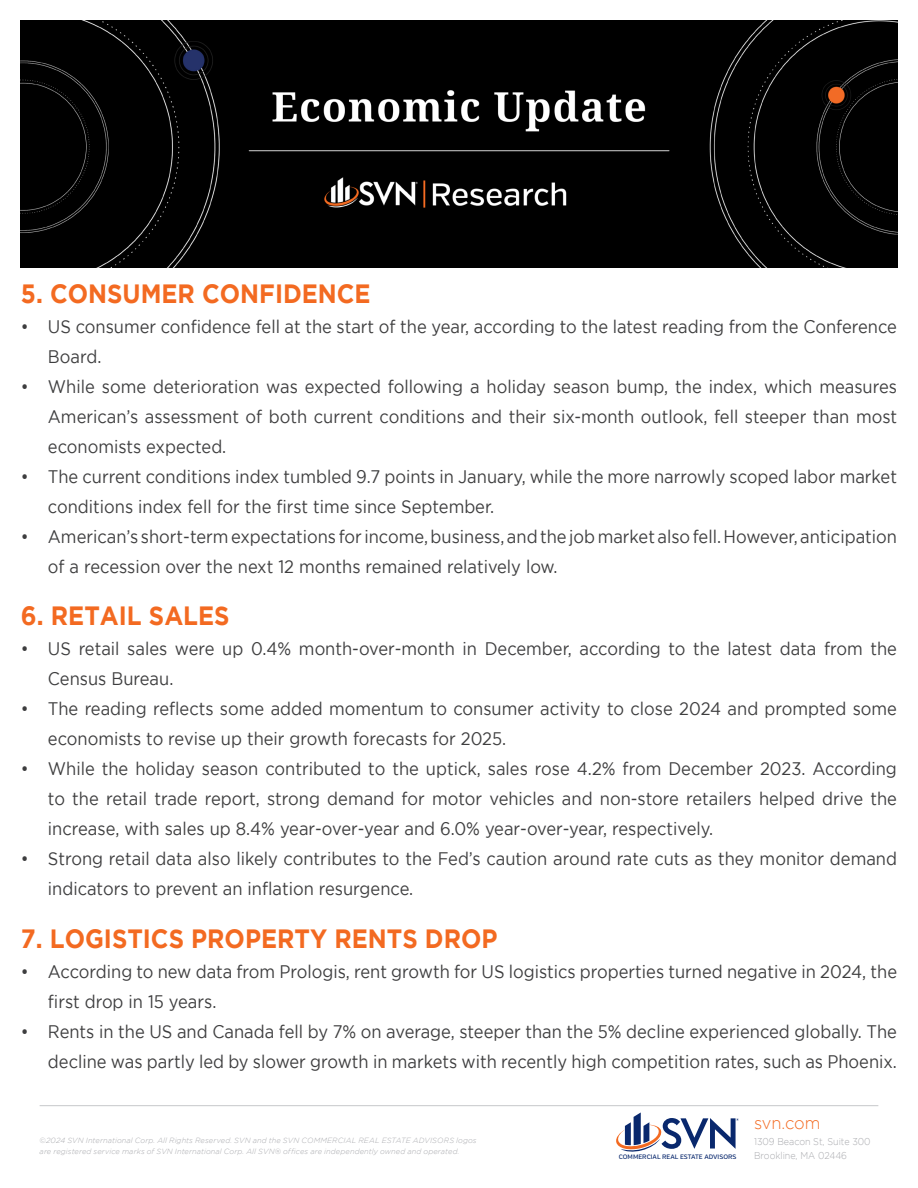
<style>
.page{position:relative;width:918px;height:1188px;background:#fff}
.page>*{position:absolute;margin:0;border:0;box-sizing:border-box;transform-origin:0 0}
.t1{font:700 26.4px "Gotham";color:#f36a21;scale:.91 1}
.t2{font:18.15px/30px "Gotham";color:#3e3e3f;scale:.91 1}
.t3{font:300 17.4px "Gotham";letter-spacing:-.01em;color:#f36a21;scale:.95 1}
.t4{font:300 9.9px/13.5px "Gotham";color:#a8a9ad;scale:.91 1}
.t5{font:italic 300 7.5px/10.5px "Gotham";letter-spacing:.015em;color:#a8a9ad}
.t6{font:500 6.45px "Verb";color:#09286d}
</style>
<div class="page">
<hr style="left:40px;top:1105px;width:838px;height:1px;background:#c7c8ca">
<svg style="left:616px;top:1112px;width:123px;height:40px"></svg>
<img style="left:21px;top:21px;width:876px;height:247px">
<p class="t1" style="left:21px;top:278px;width:386px">5. CONSUMER CONFIDENCE</p>
<p class="t2" style="left:48px;top:311px;width:935px;text-indent:-27px">• US consumer confidence fell at the start of the year, according to the latest reading from the Conference<br>Board.</p>
<p class="t2" style="left:48px;top:371px;width:935px;text-align:justify;text-indent:-27px">• While some deterioration was expected following a holiday season bump, the index, which measures American’s assessment of both current conditions and their six-month outlook, fell steeper than most economists expected.</p>
<p class="t2" style="left:48px;top:461px;width:935px;text-indent:-27px">• The current conditions index tumbled 9.7 points in January, while the more narrowly scoped labor market conditions index fell for the first time since September.</p>
<p class="t2" style="left:48px;top:521px;width:935px;text-indent:-27px">• American’s short-term expectations for income, business, and the job market also fell. However, anticipation of a recession over the next 12 months remained relatively low.</p>
<p class="t1" style="left:21px;top:601px;width:231px">6. RETAIL SALES</p>
<p class="t2" style="left:48px;top:633px;width:934px;text-indent:-27px">• US retail sales were up 0.4% month-over-month in December, according to the latest data from the<br>Census Bureau.</p>
<p class="t2" style="left:48px;top:693px;width:935px;text-indent:-27px">• The reading reflects some added momentum to consumer activity to close 2024 and prompted some economists to revise up their growth forecasts for 2025.</p>
<p class="t2" style="left:48px;top:753px;width:935px;text-align:justify;text-indent:-27px">• While the holiday season contributed to the uptick, sales rose 4.2% from December 2023. According to the retail trade report, strong demand for motor vehicles and non-store retailers helped drive the increase, with sales up 8.4% year-over-year and 6.0% year-over-year, respectively.</p>
<p class="t2" style="left:48px;top:843px;width:935px;text-indent:-27px">• Strong retail data also likely contributes to the Fed’s caution around rate cuts as they monitor demand indicators to prevent an inflation resurgence.</p>
<p class="t1" style="left:21px;top:923px;width:525px">7. LOGISTICS PROPERTY RENTS DROP</p>
<p class="t2" style="left:48px;top:956px;width:935px;text-indent:-27px">• According to new data from Prologis, rent growth for US logistics properties turned negative in 2024, the first drop in 15 years.</p>
<p class="t2" style="left:21px;top:1016px;width:964px;text-align:right">• Rents in the US and Canada fell by 7% on average, steeper than the 5% decline experienced globally. The decline was partly led by slower growth in markets with recently high competition rates, such as Phoenix.</p>
<p class="t5" style="left:40px;top:1136px;width:438px">©2024 SVN International Corp. All Rights Reserved. SVN and the SVN COMMERCIAL REAL ESTATE ADVISORS logos are registered service marks of SVN International Corp. All SVN® offices are independently owned and operated.</p>
<p class="t6" style="left:619px;top:1153px;width:119px">COMMERCIAL REAL ESTATE ADVISORS</p>
<p class="t3" style="left:754px;top:1113px;width:71px">svn.com</p>
<p class="t4" style="left:754px;top:1135px;width:130px">1309 Beacon St, Suite 300<br>Brookline, MA 02446</p>
</div>
